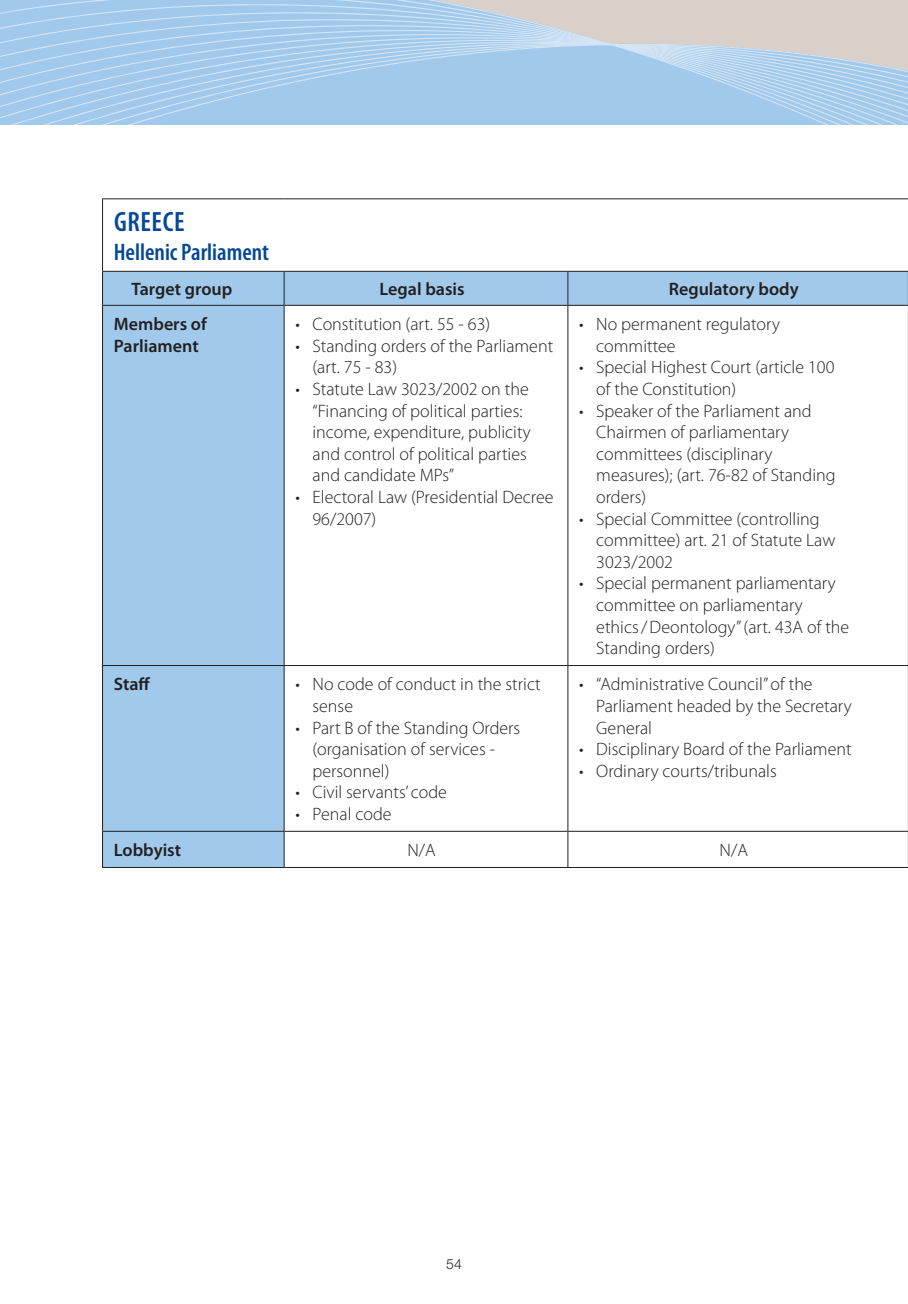
<style>
.page{position:relative;width:908px;height:1304px;background:#fff}
.page>*{position:absolute;margin:0;border:0;box-sizing:border-box;transform-origin:0 0}
.t1{font:600 condensed 28px "Myriad Pro";color:#054895}
.t2{font:600 condensed 24px "Myriad Pro";color:#054895}
.t3{font:300 18px/21.6px "Myriad Pro";color:#231f20}
.t4{font:600 18px/21.6px "Myriad Pro";color:#231f20}
.t5{font:300 14px "Helvetica Neue LT Std";color:#231f20}
</style>
<div class="page">
<svg style="left:0;top:0;width:907px;height:125px;background:#afcde6"></svg>
<div style="left:103px;top:272px;width:180px;height:595px;background:#a0c9eb"></div>
<hr style="left:102px;top:198px;width:182px;height:1px;background:#231f20">
<hr style="left:102px;top:199px;width:1px;height:72px;background:#231f20">
<hr style="left:284px;top:198px;width:283px;height:1px;background:#231f20">
<hr style="left:567px;top:198px;width:340px;height:1px;background:#231f20">
<hr style="left:102px;top:271px;width:182px;height:1px;background:#231f20">
<hr style="left:102px;top:272px;width:1px;height:33px;background:#231f20">
<hr style="left:283px;top:272px;width:1px;height:33px;background:#231f20">
<hr style="left:102px;top:305px;width:182px;height:1px;background:#231f20">
<hr style="left:102px;top:306px;width:1px;height:359px;background:#231f20">
<hr style="left:283px;top:306px;width:1px;height:359px;background:#231f20">
<hr style="left:567px;top:306px;width:1px;height:359px;background:#231f20">
<svg style="left:284px;top:271px;width:624px;height:35px;background:#99bfdf"></svg>
<hr style="left:907px;top:306px;width:1px;height:359px;background:#231f20">
<hr style="left:102px;top:665px;width:182px;height:1px;background:#231f20">
<hr style="left:102px;top:666px;width:1px;height:165px;background:#231f20">
<hr style="left:284px;top:665px;width:283px;height:1px;background:#231f20">
<hr style="left:283px;top:666px;width:1px;height:165px;background:#231f20">
<hr style="left:567px;top:665px;width:340px;height:1px;background:#231f20">
<hr style="left:567px;top:666px;width:1px;height:165px;background:#231f20">
<hr style="left:907px;top:666px;width:1px;height:165px;background:#231f20">
<hr style="left:102px;top:831px;width:182px;height:1px;background:#231f20">
<hr style="left:102px;top:832px;width:1px;height:35px;background:#231f20">
<hr style="left:284px;top:831px;width:283px;height:1px;background:#231f20">
<hr style="left:283px;top:832px;width:1px;height:35px;background:#231f20">
<hr style="left:567px;top:831px;width:340px;height:1px;background:#231f20">
<hr style="left:567px;top:832px;width:1px;height:35px;background:#231f20">
<hr style="left:907px;top:832px;width:1px;height:35px;background:#231f20">
<hr style="left:102px;top:867px;width:182px;height:1px;background:#231f20">
<hr style="left:284px;top:867px;width:283px;height:1px;background:#231f20">
<hr style="left:567px;top:867px;width:340px;height:1px;background:#231f20">
<h1 class="t1" style="left:114px;top:207px;width:38px">Greece</h1>
<h2 class="t2" style="left:114px;top:239px;width:157px">Hellenic Parliament</h2>
<p class="t4" style="left:131px;top:279px;width:102px">Target group</p>
<p class="t4" style="left:379px;top:279px;width:87px">Legal basis</p>
<p class="t4" style="left:668px;top:279px;width:131px">Regulatory body</p>
<p class="t4" style="left:114px;top:314px;width:94px">Members of<br>Parliament</p>
<p class="t3" style="left:295px;top:314px;width:196px">• Constitution (art. 55 - 63)</p>
<p class="t3" style="left:596px;top:314px;width:185px;text-indent:-17px">• No permanent regulatory committee</p>
<p class="t3" style="left:596px;top:357px;width:239px;text-indent:-17px">• Special Highest Court (article 100 of the Constitution)</p>
<p class="t3" style="left:596px;top:400px;width:241px;text-indent:-17px">• Speaker of the Parliament and<br>Chairmen of parliamentary committees (disciplinary measures); (art. 76-82 of Standing orders)</p>
<p class="t3" style="left:596px;top:508px;width:240px;text-indent:-17px">• Special Committee (controlling committee) art. 21 of Statute Law<br>3023/2002</p>
<p class="t3" style="left:596px;top:573px;width:254px;text-indent:-17px">• Special permanent parliamentary committee on parliamentary ethics/Deontology” (art. 43A of the<br>Standing orders)</p>
<p class="t3" style="left:312px;top:335px;width:242px;text-indent:-17px">• Standing orders of the Parliament (art. 75 - 83)</p>
<p class="t3" style="left:312px;top:378px;width:220px;text-indent:-17px">• Statute Law 3023/2002 on the “Financing of political parties: income, expenditure, publicity and control of political parties and candidate MPs”</p>
<p class="t3" style="left:312px;top:486px;width:242px;text-indent:-17px">• Electoral Law (Presidential Decree<br>96/2007)</p>
<p class="t4" style="left:114px;top:674px;width:38px">Staff</p>
<p class="t3" style="left:312px;top:674px;width:230px;text-indent:-17px">• No code of conduct in the strict sense</p>
<p class="t3" style="left:312px;top:717px;width:209px;text-indent:-17px">• Part B of the Standing Orders (organisation of services - personnel)</p>
<p class="t3" style="left:295px;top:782px;width:153px">• Civil servants’ code</p>
<p class="t3" style="left:295px;top:803px;width:98px">• Penal code</p>
<p class="t3" style="left:596px;top:674px;width:257px;text-indent:-17px">• “Administrative Council”of the<br>Parliament headed by the Secretary<br>General</p>
<p class="t3" style="left:579px;top:739px;width:274px">• Disciplinary Board of the Parliament</p>
<p class="t3" style="left:579px;top:760px;width:199px">• Ordinary courts/tribunals</p>
<p class="t4" style="left:114px;top:840px;width:69px">Lobbyist</p>
<p class="t3" style="left:407px;top:840px;width:29px">N/A</p>
<p class="t3" style="left:719px;top:840px;width:29px">N/A</p>
<p class="t5" style="left:446px;top:1255px;width:17px">54</p>
</div>
